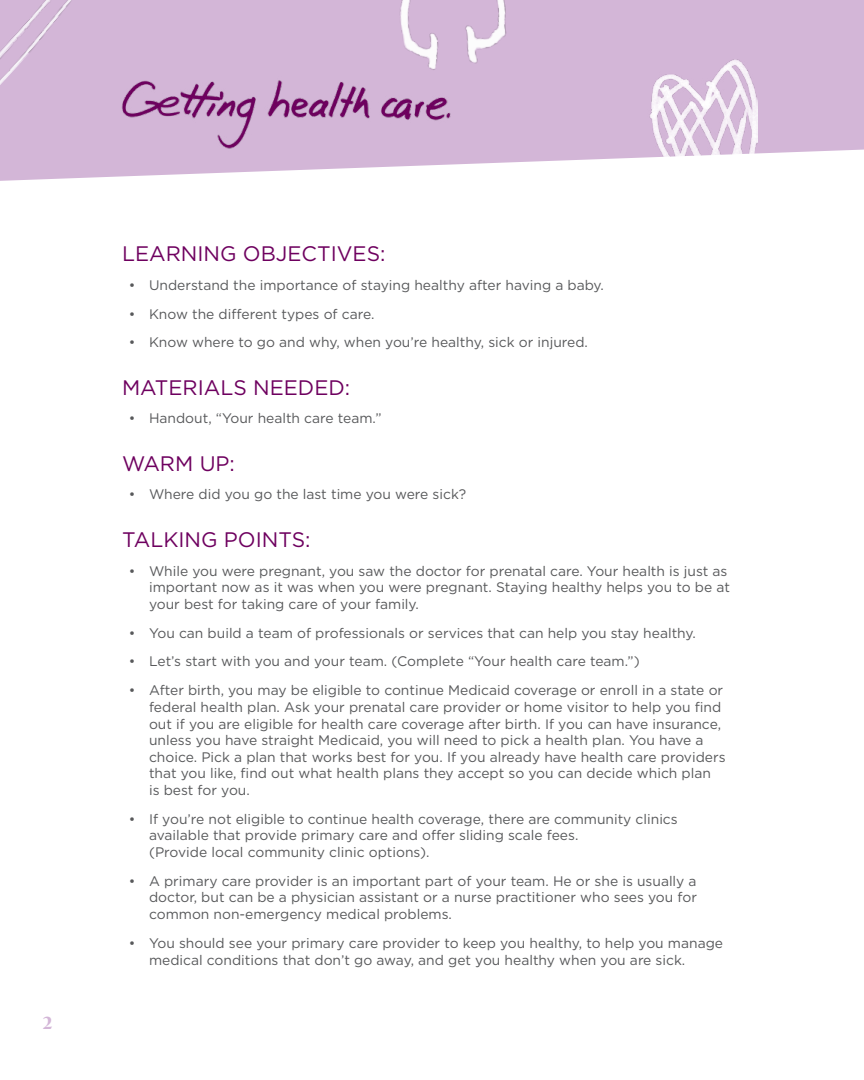
<style>
.page{position:relative;width:864px;height:1080px;background:#fff}
.page>*{position:absolute;margin:0;border:0;box-sizing:border-box;transform-origin:0 0}
.t1{font:21px "Gotham";color:#6e005f}
.t2{font:900 18.75px "Californian FB";color:#d3b6d7}
.t3{font:13.8px/16.6px "Gotham";color:#58595b}
</style>
<div class="page">
<div style="left:0;top:0;width:864px;height:114px;background:#d3b6d7"></div>
<div style="left:324px;top:0;width:340px;height:114px;background:#d3b6d7"></div>
<img style="left:0;top:0;width:79px;height:85px">
<img style="left:634px;top:59px;width:123px;height:55px">
<svg style="left:0;top:114px;width:864px;height:67px;fill:#d3b6d7"></svg>
<img style="left:78px;top:57px;width:418px;height:102px">
<h2 class="t2" style="left:43px;top:1012px;width:10px">2</h2>
<h1 class="t1" style="left:122px;top:240px;width:265px">LEARNING OBJECTIVES:</h1>
<p class="t3" style="left:129px;top:276px;width:477px">• Understand the importance of staying healthy after having a baby.</p>
<p class="t3" style="left:129px;top:305px;width:247px">• Know the different types of care.</p>
<p class="t3" style="left:129px;top:334px;width:461px">• Know where to go and why, when you’re healthy, sick or injured.</p>
<h1 class="t1" style="left:122px;top:374px;width:230px">MATERIALS NEEDED:</h1>
<p class="t3" style="left:129px;top:410px;width:254px">• Handout, “Your health care team.”</p>
<h1 class="t1" style="left:122px;top:450px;width:114px">WARM UP:</h1>
<p class="t3" style="left:129px;top:486px;width:339px">• Where did you go the last time you were sick?</p>
<h1 class="t1" style="left:122px;top:526px;width:190px">TALKING POINTS:</h1>
<p class="t3" style="left:149px;top:562px;width:582px;text-indent:-20px">• While you were pregnant, you saw the doctor for prenatal care. Your health is just as important now as it was when you were pregnant. Staying healthy helps you to be at your best for taking care of your family.</p>
<p class="t3" style="left:129px;top:624px;width:569px">• You can build a team of professionals or services that can help you stay healthy.</p>
<p class="t3" style="left:129px;top:653px;width:513px">• Let’s start with you and your team. (Complete “Your health care team.”)</p>
<p class="t3" style="left:149px;top:682px;width:578px;text-indent:-20px">• After birth, you may be eligible to continue Medicaid coverage or enroll in a state or federal health plan. Ask your prenatal care provider or home visitor to help you find out if you are eligible for health care coverage after birth. If you can have insurance, unless you have straight Medicaid, you will need to pick a health plan. You have a choice. Pick a plan that works best for you. If you already have health care providers that you like, find out what health plans they accept so you can decide which plan<br>is best for you.</p>
<p class="t3" style="left:149px;top:810px;width:530px;text-indent:-20px">• If you’re not eligible to continue health coverage, there are community clinics available that provide primary care and offer sliding scale fees.<br>(Provide local community clinic options).</p>
<p class="t3" style="left:149px;top:872px;width:549px;text-align:justify;text-indent:-20px">• A primary care provider is an important part of your team. He or she is usually a doctor, but can be a physician assistant or a nurse practitioner who sees you for common non-emergency medical problems.</p>
<p class="t3" style="left:149px;top:934px;width:576px;text-indent:-20px">• You should see your primary care provider to keep you healthy, to help you manage medical conditions that don’t go away, and get you healthy when you are sick.</p>
</div>
